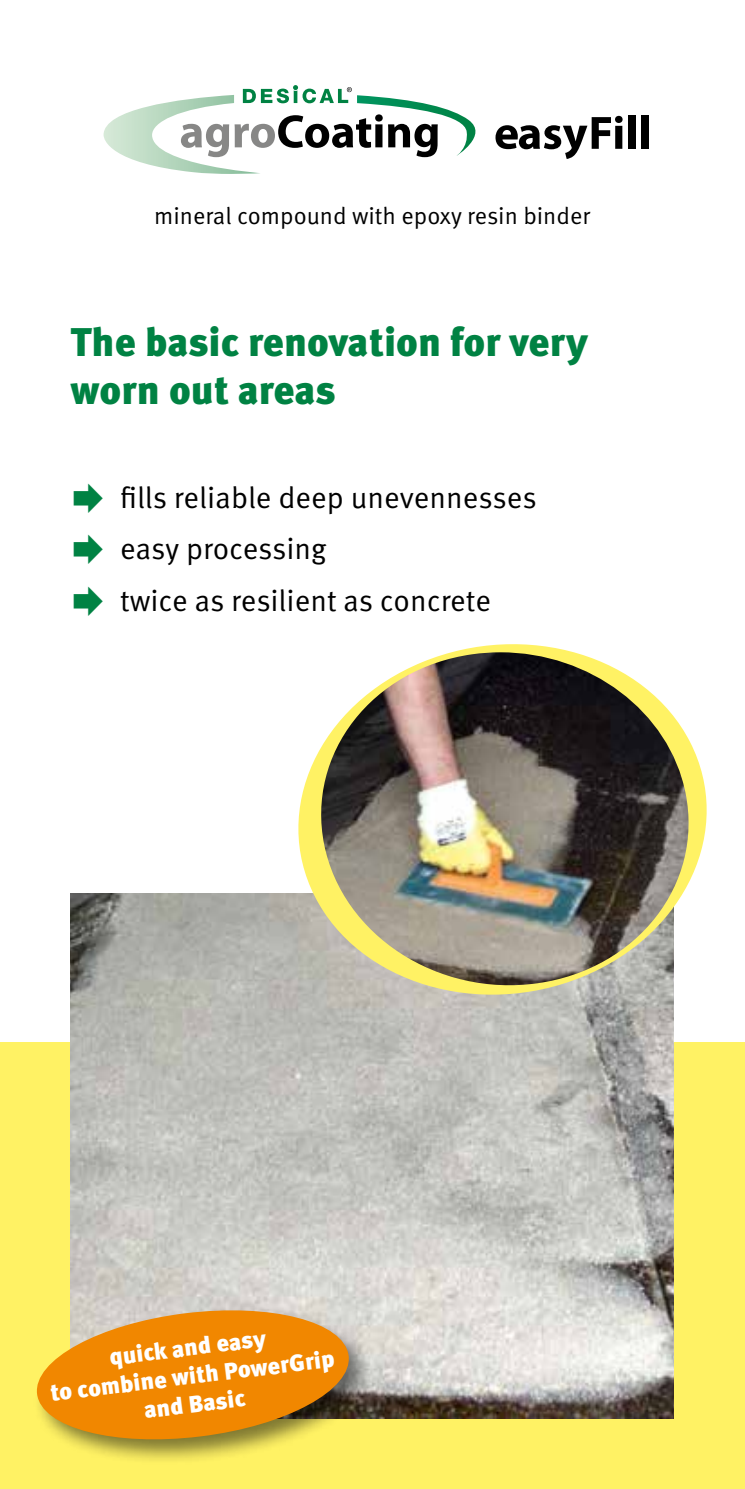
<style>
.page{position:relative;width:745px;height:1489px;background:#fff}
.page>*{position:absolute;margin:0;border:0;box-sizing:border-box;transform-origin:0 0}
.t1{font:900 40px/48px "Meta Pro";color:#008243}
.t2{font:30px/51.8px "Meta Pro";letter-spacing:-.005em;color:#000}
.t3{font:900 23.75px/28.5px "Meta Pro";color:#fff;text-align:center}
.t4{font:23.75px "Meta Pro";color:#000}
</style>
<div class="page">
<div style="left:0;top:1042px;width:744px;height:446px;background:#fff264"></div>
<svg style="left:103px;top:85px;width:373px;height:89px"></svg>
<svg style="left:615px;top:126px;width:7px;height:23px"></svg>
<div style="left:614px;top:116px;width:8px;height:7px;background:#000;border-radius:50%"></div>
<div style="left:627px;top:115px;width:7px;height:34px;background:#000"></div>
<div style="left:640px;top:115px;width:7px;height:34px;background:#000"></div>
<svg style="left:495px;top:117px;width:115px;height:42px"></svg>
<img style="left:71px;top:893px;width:602px;height:524px">
<svg style="left:270px;top:644px;width:437px;height:375px"></svg>
<img style="left:306px;top:652px;width:397px;height:333px">
<div style="left:32px;top:1305px;width:341px;height:160px;background:#000;opacity:.5"></div>
<svg style="left:33px;top:1302px;width:319px;height:144px;background:#e49b28"></svg>
<p class="t4" style="left:154px;top:201px;width:437px">mineral compound with epoxy resin binder</p>
<h1 class="t1" style="left:71px;top:320px;width:518px">The basic renovation for very worn out areas</h1>
<p class="t2" style="left:120px;top:472px;width:418px">fills reliable deep unevennesses easy processing<br>twice as resilient as concrete</p>
<p class="t3" style="left:45px;top:1351px;width:287px;rotate:-7deg">quick and easy<br>to combine with PowerGrip and Basic</p>
</div>
